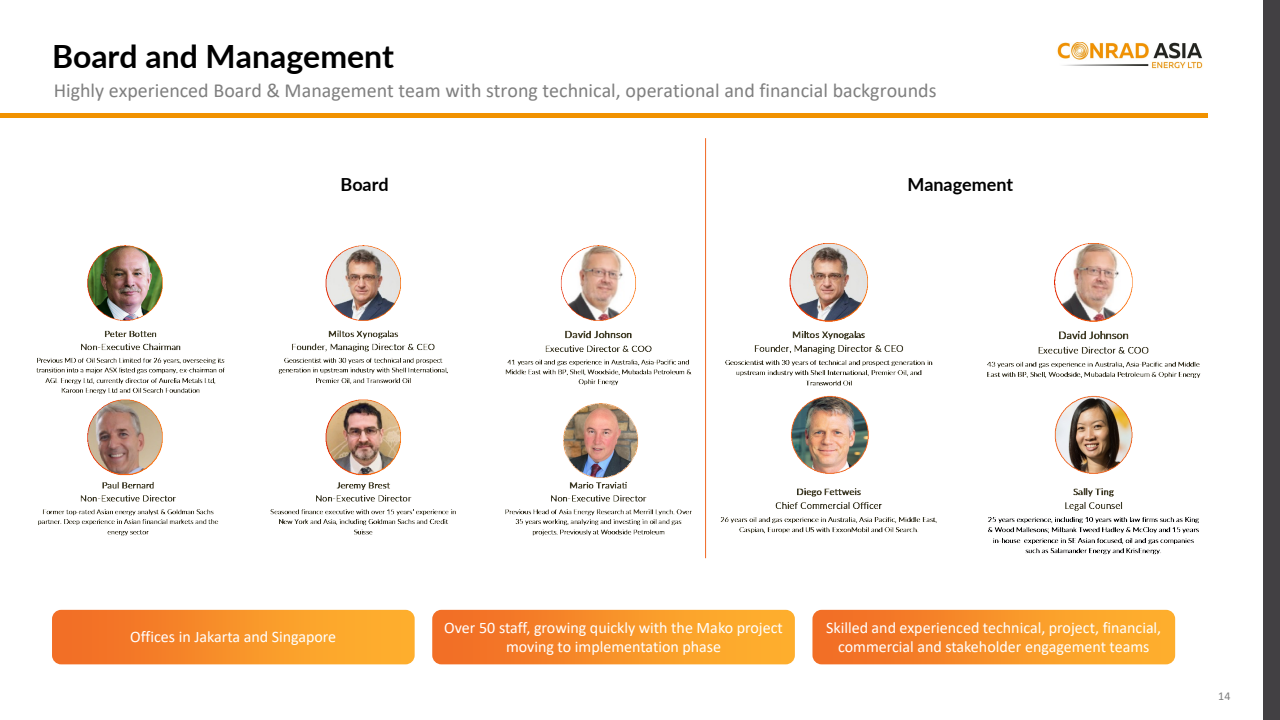
<style>
.page{position:relative;width:1280px;height:720px;background:#fff}
.page>*{position:absolute;margin:0;border:0;box-sizing:border-box;transform-origin:0 0}
.t1{font:700 32px "Lato";color:#000}
.t2{font:20px "Calibri";color:#7f7f7f}
.t3{font:700 18px "Lato";color:#000}
.t4{font:16px/19.2px "Calibri";color:#fff;text-align:center}
.t5{font:12px "Calibri";color:#7f7f7f}
</style>
<div class="page">
<hr style="left:0;top:113px;width:1207px;height:4px;background:#f19200">
<img style="left:1057px;top:42px;width:146px;height:27px">
<div style="left:1264px;top:0;width:16px;height:720px;background:#424043"></div>
<img style="left:36px;top:245px;width:656px;height:291px">
<img style="left:720px;top:243px;width:481px;height:312px">
<hr style="left:705px;top:138px;width:1px;height:420px;background:#f06723">
<svg style="left:52px;top:610px;width:363px;height:54px;background:#f8902a"></svg>
<svg style="left:432px;top:610px;width:363px;height:54px;background:#f8902a"></svg>
<svg style="left:812px;top:610px;width:363px;height:54px;background:#f8902a"></svg>
<h2 class="t1" style="left:52px;top:32px;width:344px">Board and Management</h2>
<p class="t2" style="left:54px;top:76px;width:884px">Highly experienced Board &amp; Management team with strong technical, operational and financial backgrounds</p>
<p class="t3" style="left:340px;top:171px;width:50px">Board</p>
<p class="t3" style="left:907px;top:171px;width:107px">Management</p>
<p class="t4" style="left:130px;top:627px;width:207px">Offices in Jakarta and Singapore</p>
<p class="t4" style="left:444px;top:618px;width:340px">Over 50 staff, growing quickly with the Mako project moving to implementation phase</p>
<p class="t4" style="left:826px;top:618px;width:337px">Skilled and experienced technical, project, financial, commercial and stakeholder engagement teams</p>
<p class="t5" style="left:1218px;top:688px;width:14px">14</p>
</div>
